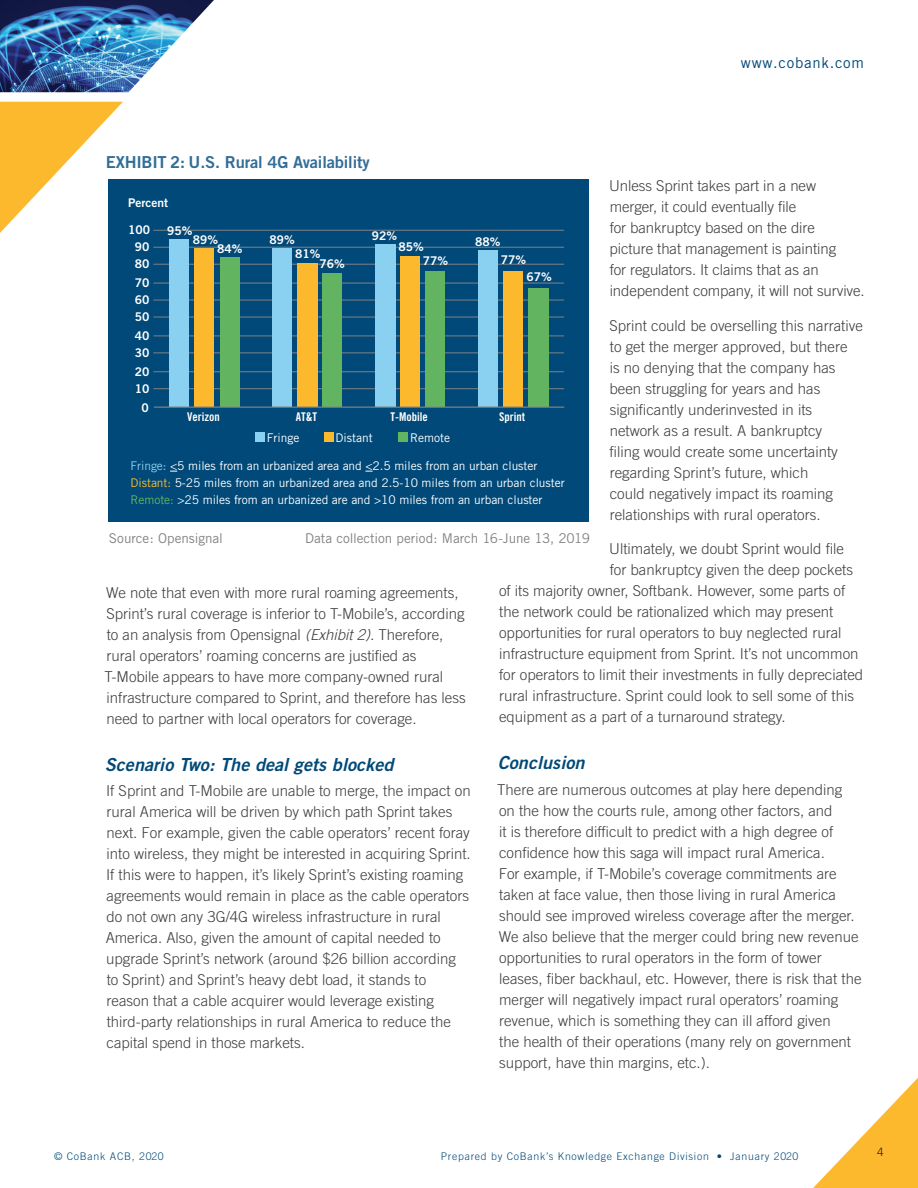
<style>
.page{position:relative;width:918px;height:1188px;background:#fff}
.page>*{position:absolute;margin:0;border:0;box-sizing:border-box;transform-origin:0 0}
.t1{font:italic 18px "Trade Gothic Bold Two";letter-spacing:.005em;color:#004978}
.t2{font:16.5px "Trade Gothic Bold Two";letter-spacing:-.01em;color:#326e97}
.t3{font:300 15px/21px "Trade Gothic";color:#3e3d3e}
.t4{font:15px "Trade Gothic";letter-spacing:.05em;color:#004978}
.t5{font:13.5px "Trade Gothic";letter-spacing:-.005em;color:#808285}
.t6{font:12px/16.8px "Trade Gothic";letter-spacing:-.005em;color:#fff}
.t7{font:12px "Trade Gothic Bold Two";color:#fff}
.t8{font:12px "Trade Gothic Bold Cond Twenty";color:#fff}
.t9{font:300 11.7px "Trade Gothic";color:#231f20}
.t10{font:300 10.5px "Trade Gothic";letter-spacing:.07em;color:#004978}
.s1{color:#8ad0f1}
.s2{color:#fdb92e}
.s3{color:#63b461}
.s4{font-style:italic}
</style>
<div class="page">
<img style="left:0;top:0;width:214px;height:92px">
<svg style="left:0;top:102px;width:123px;height:145px"></svg>
<svg style="left:813px;top:1078px;width:105px;height:110px"></svg>
<div style="left:109px;top:179px;width:480px;height:343px;background:#004978"></div>
<hr style="left:153px;top:388px;width:411px;height:1px;background:#808285">
<hr style="left:153px;top:371px;width:411px;height:1px;background:#808285">
<hr style="left:153px;top:353px;width:411px;height:1px;background:#808285">
<hr style="left:153px;top:336px;width:411px;height:1px;background:#808285">
<hr style="left:153px;top:317px;width:411px;height:1px;background:#808285">
<hr style="left:153px;top:300px;width:411px;height:1px;background:#808285">
<hr style="left:153px;top:283px;width:411px;height:1px;background:#808285">
<hr style="left:153px;top:264px;width:411px;height:1px;background:#808285">
<hr style="left:153px;top:247px;width:411px;height:1px;background:#808285">
<hr style="left:153px;top:230px;width:411px;height:1px;background:#808285">
<div style="left:479px;top:250px;width:19px;height:157px;background:#8ad0f1"></div>
<div style="left:375px;top:244px;width:20px;height:163px;background:#8ad0f1"></div>
<div style="left:272px;top:248px;width:20px;height:159px;background:#8ad0f1"></div>
<div style="left:169px;top:239px;width:20px;height:168px;background:#8ad0f1"></div>
<div style="left:503px;top:271px;width:20px;height:136px;background:#fdb92e"></div>
<div style="left:401px;top:256px;width:19px;height:151px;background:#fdb92e"></div>
<div style="left:297px;top:263px;width:20px;height:144px;background:#fdb92e"></div>
<div style="left:194px;top:248px;width:20px;height:159px;background:#fdb92e"></div>
<div style="left:528px;top:288px;width:21px;height:119px;background:#63b461"></div>
<div style="left:425px;top:271px;width:20px;height:136px;background:#63b461"></div>
<div style="left:323px;top:273px;width:19px;height:134px;background:#63b461"></div>
<div style="left:220px;top:258px;width:20px;height:149px;background:#63b461"></div>
<hr style="left:154px;top:407px;width:410px;height:1px;background:#808285">
<div style="left:398px;top:433px;width:9px;height:9px;background:#63b461"></div>
<div style="left:324px;top:433px;width:9px;height:9px;background:#fdb92e"></div>
<div style="left:256px;top:433px;width:9px;height:9px;background:#8ad0f1"></div>
<p class="t4" style="left:741px;top:54px;width:125px">www.cobank.com</p>
<p class="t2" style="left:106px;top:152px;width:265px">EXHIBIT 2: U.S. Rural 4G Availability</p>
<p class="t3" style="left:609px;top:175px;width:257px">Unless Sprint takes part in a new merger, it could eventually file<br>for bankruptcy based on the dire<br>picture that management is painting<br>for regulators. It claims that as an independent company, it will not survive.</p>
<p class="t3" style="left:610px;top:315px;width:255px">Sprint could be overselling this narrative to get the merger approved, but there<br>is no denying that the company has been struggling for years and has significantly underinvested in its network as a result. A bankruptcy<br>filing would create some uncertainty regarding Sprint’s future, which<br>could negatively impact its roaming relationships with rural operators.</p>
<p class="t3" style="left:609px;top:538px;width:236px">Ultimately, we doubt Sprint would file</p>
<p class="t3" style="left:610px;top:559px;width:245px">for bankruptcy given the deep pockets</p>
<p class="t3" style="left:499px;top:580px;width:348px">of its majority owner, Softbank. However, some parts of</p>
<p class="t3" style="left:499px;top:601px;width:336px">the network could be rationalized which may present</p>
<p class="t3" style="left:499px;top:622px;width:344px">opportunities for rural operators to buy neglected rural</p>
<p class="t3" style="left:499px;top:643px;width:361px">infrastructure equipment from Sprint. It’s not uncommon</p>
<p class="t3" style="left:499px;top:664px;width:366px">for operators to limit their investments in fully depreciated</p>
<p class="t3" style="left:499px;top:685px;width:357px">rural infrastructure. Sprint could look to sell some of this</p>
<p class="t3" style="left:499px;top:706px;width:288px">equipment as a part of a turnaround strategy.</p>
<p class="t1" style="left:498px;top:752px;width:88px">Conclusion</p>
<p class="t3" style="left:497px;top:779px;width:366px">There are numerous outcomes at play here depending on the how the courts rule, among other factors, and<br>it is therefore difficult to predict with a high degree of confidence how this saga will impact rural America.<br>For example, if T-Mobile’s coverage commitments are taken at face value, then those living in rural America should see improved wireless coverage after the merger.<br>We also believe that the merger could bring new revenue opportunities to rural operators in the form of tower leases, fiber backhaul, etc. However, there is risk that the merger will negatively impact rural operators’ roaming revenue, which is something they can ill afford given<br>the health of their operations (many rely on government support, have thin margins, etc.).</p>
<p class="t7" style="left:128px;top:196px;width:41px">Percent</p>
<p class="t7" style="left:128px;top:222px;width:23px">100</p>
<p class="t7" style="left:167px;top:224px;width:27px">95%</p>
<p class="t7" style="left:270px;top:232px;width:27px">89%</p>
<p class="t7" style="left:372px;top:228px;width:27px">92%</p>
<p class="t7" style="left:193px;top:232px;width:27px">89%</p>
<p class="t7" style="left:475px;top:234px;width:27px">88%</p>
<p class="t7" style="left:295px;top:246px;width:27px">81%</p>
<p class="t7" style="left:135px;top:239px;width:16px">90</p>
<p class="t7" style="left:399px;top:239px;width:27px">85%</p>
<p class="t7" style="left:217px;top:242px;width:27px">84%</p>
<p class="t7" style="left:501px;top:252px;width:27px">77%</p>
<p class="t7" style="left:320px;top:256px;width:27px">76%</p>
<p class="t7" style="left:423px;top:254px;width:27px">77%</p>
<p class="t7" style="left:135px;top:256px;width:16px">80</p>
<p class="t7" style="left:526px;top:269px;width:27px">67%</p>
<p class="t7" style="left:135px;top:275px;width:16px">70</p>
<p class="t7" style="left:135px;top:292px;width:16px">60</p>
<p class="t7" style="left:135px;top:309px;width:16px">50</p>
<p class="t7" style="left:135px;top:328px;width:16px">40</p>
<p class="t7" style="left:135px;top:345px;width:16px">30</p>
<p class="t7" style="left:135px;top:364px;width:16px">20</p>
<p class="t7" style="left:135px;top:381px;width:16px">10</p>
<p class="t7" style="left:141px;top:400px;width:9px">0</p>
<p class="t8" style="left:187px;top:410px;width:34px">Verizon</p>
<p class="t8" style="left:296px;top:410px;width:23px">AT&amp;T</p>
<p class="t8" style="left:390px;top:410px;width:39px">T-Mobile</p>
<p class="t8" style="left:499px;top:410px;width:27px">Sprint</p>
<p class="t6" style="left:267px;top:429px;width:34px">Fringe</p>
<p class="t6" style="left:336px;top:429px;width:39px">Distant</p>
<p class="t6" style="left:410px;top:429px;width:41px">Remote</p>
<p class="t6" style="left:131px;top:457px;width:436px"><span class="s1">Fringe:</span> &lt;5 miles from an urbanized area and &lt;2.5 miles from an urban cluster<br><span class="s2">Distant:</span> 5-25 miles from an urbanized area and 2.5-10 miles from an urban cluster<br><span class="s3">Remote:</span> &gt;25 miles from an urbanized are and &gt;10 miles from an urban cluster</p>
<p class="t5" style="left:109px;top:530px;width:115px">Source: Opensignal</p>
<p class="t5" style="left:305px;top:530px;width:286px">Data collection period: March 16-June 13, 2019</p>
<p class="t3" style="left:105px;top:582px;width:363px">We note that even with more rural roaming agreements, Sprint’s rural coverage is inferior to T-Mobile’s, according to an analysis from Opensignal <span class="s4">(Exhibit 2).</span> Therefore, rural operators’ roaming concerns are justified as T-Mobile appears to have more company-owned rural infrastructure compared to Sprint, and therefore has less need to partner with local operators for coverage.</p>
<p class="t1" style="left:105px;top:753px;width:290px">Scenario Two: The deal gets blocked</p>
<p class="t3" style="left:106px;top:780px;width:367px">If Sprint and T-Mobile are unable to merge, the impact on rural America will be driven by which path Sprint takes next. For example, given the cable operators’ recent foray into wireless, they might be interested in acquiring Sprint.<br>If this were to happen, it’s likely Sprint’s existing roaming agreements would remain in place as the cable operators do not own any 3G/4G wireless infrastructure in rural America. Also, given the amount of capital needed to upgrade Sprint’s network (around $26 billion according<br>to Sprint) and Sprint’s heavy debt load, it stands to reason that a cable acquirer would leverage existing third-party relationships in rural America to reduce the capital spend in those markets.</p>
<p class="t10" style="left:54px;top:1150px;width:111px">© CoBank ACB, 2020</p>
<p class="t10" style="left:441px;top:1150px;width:359px">Prepared by CoBank’s Knowledge Exchange Division • January 2020</p>
<p class="t9" style="left:877px;top:1145px;width:8px">4</p>
</div>
